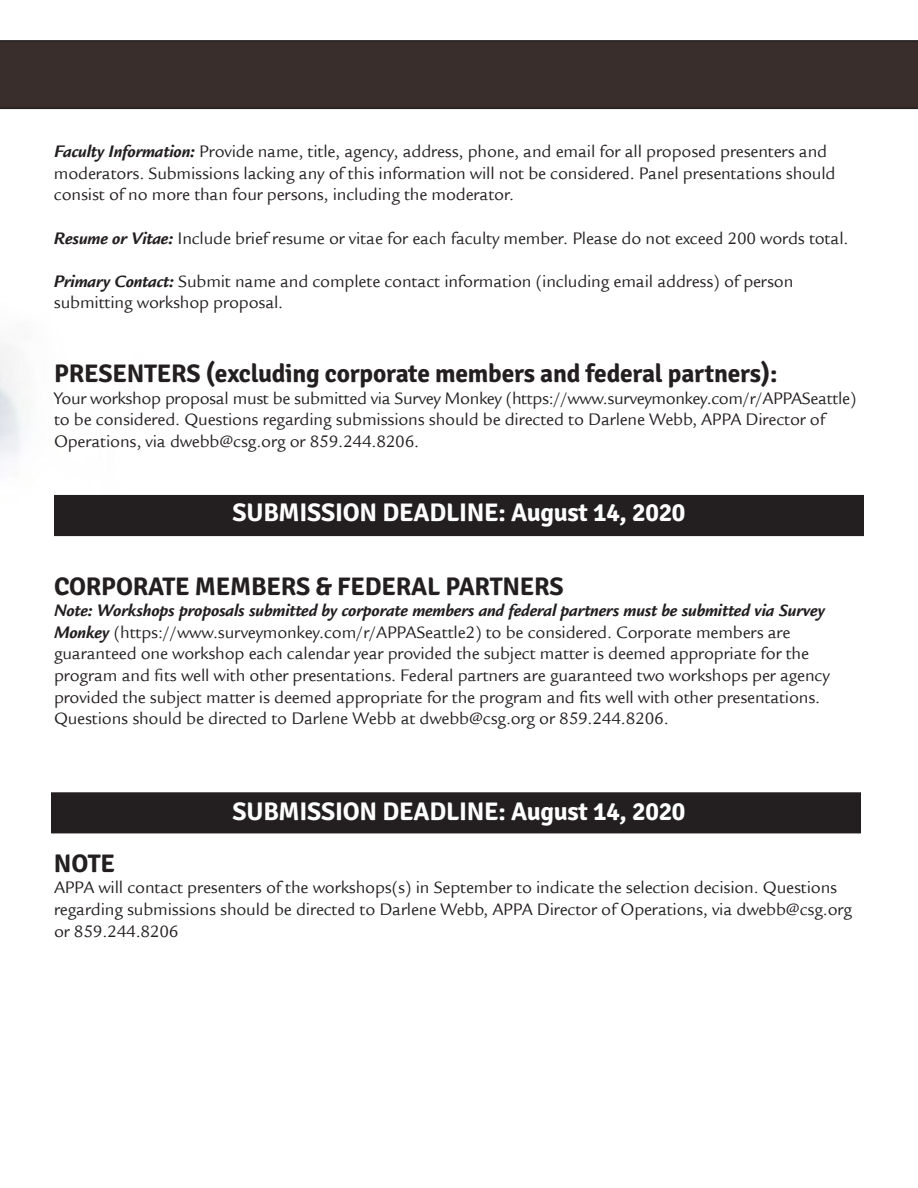
<style>
.page{position:relative;width:918px;height:1188px;background:#fff}
.page>*{position:absolute;margin:0;border:0;box-sizing:border-box;transform-origin:0 0}
.t1{font:700 25.5px "Signika Negative";letter-spacing:-.01em;color:#231f20}
.t2{font:700 25.5px "Signika Negative";letter-spacing:-.01em;color:#fff}
.t3{font:18px/21.6px "Legacy Sans Std";letter-spacing:-.01em;color:#231f20}
.s1{font-weight:700;font-style:italic}
</style>
<div class="page">
<div style="left:52px;top:793px;width:808px;height:40px;background:#231f20"></div>
<div style="left:51px;top:792px;width:810px;height:41px;border:2px solid #231f20"></div>
<div style="left:55px;top:496px;width:808px;height:39px;background:#231f20"></div>
<div style="left:54px;top:495px;width:810px;height:41px;border:2px solid #231f20"></div>
<div style="left:0;top:40px;width:918px;height:69px;background:#392e2c"></div>
<p class="t3" style="left:54px;top:141px;width:783px"><span class="s1">Faculty Information:</span> Provide name, title, agency, address, phone, and email for all proposed presenters and moderators. Submissions lacking any of this information will not be considered. Panel presentations should consist of no more than four persons, including the moderator.</p>
<p class="t3" style="left:54px;top:227px;width:796px"><span class="s1">Resume or Vitae:</span> Include brief resume or vitae for each faculty member. Please do not exceed 200 words total.</p>
<p class="t3" style="left:54px;top:270px;width:741px"><span class="s1">Primary Contact:</span> Submit name and complete contact information (including email address) of person submitting workshop proposal.</p>
<p class="t1" style="left:54px;top:358px;width:725px">PRESENTERS (excluding corporate members and federal partners):</p>
<p class="t3" style="left:54px;top:387px;width:804px">Your workshop proposal must be submitted via Survey Monkey (https://www.surveymonkey.com/r/APPASeattle) to be considered. Questions regarding submissions should be directed to Darlene Webb, APPA Director of<br>Operations, via dwebb@csg.org or 859.244.8206.</p>
<p class="t2" style="left:232px;top:497px;width:455px">SUBMISSION DEADLINE: August 14, 2020</p>
<p class="t1" style="left:54px;top:571px;width:511px">CORPORATE MEMBERS &amp; FEDERAL PARTNERS</p>
<p class="t3" style="left:54px;top:600px;width:777px"><span class="s1">Note: Workshops proposals submitted by corporate members and federal partners must be submitted via Survey Monkey</span> (https://www.surveymonkey.com/r/APPASeattle2) to be considered. Corporate members are guaranteed one workshop each calendar year provided the subject matter is deemed appropriate for the program and fits well with other presentations. Federal partners are guaranteed two workshops per agency provided the subject matter is deemed appropriate for the program and fits well with other presentations.<br>Questions should be directed to Darlene Webb at dwebb@csg.org or 859.244.8206.</p>
<p class="t2" style="left:232px;top:796px;width:455px">SUBMISSION DEADLINE: August 14, 2020</p>
<p class="t1" style="left:54px;top:848px;width:62px">NOTE</p>
<p class="t3" style="left:54px;top:877px;width:800px">APPA will contact presenters of the workshops(s) in September to indicate the selection decision. Questions regarding submissions should be directed to Darlene Webb, APPA Director of Operations, via dwebb@csg.org or 859.244.8206</p>
</div>
